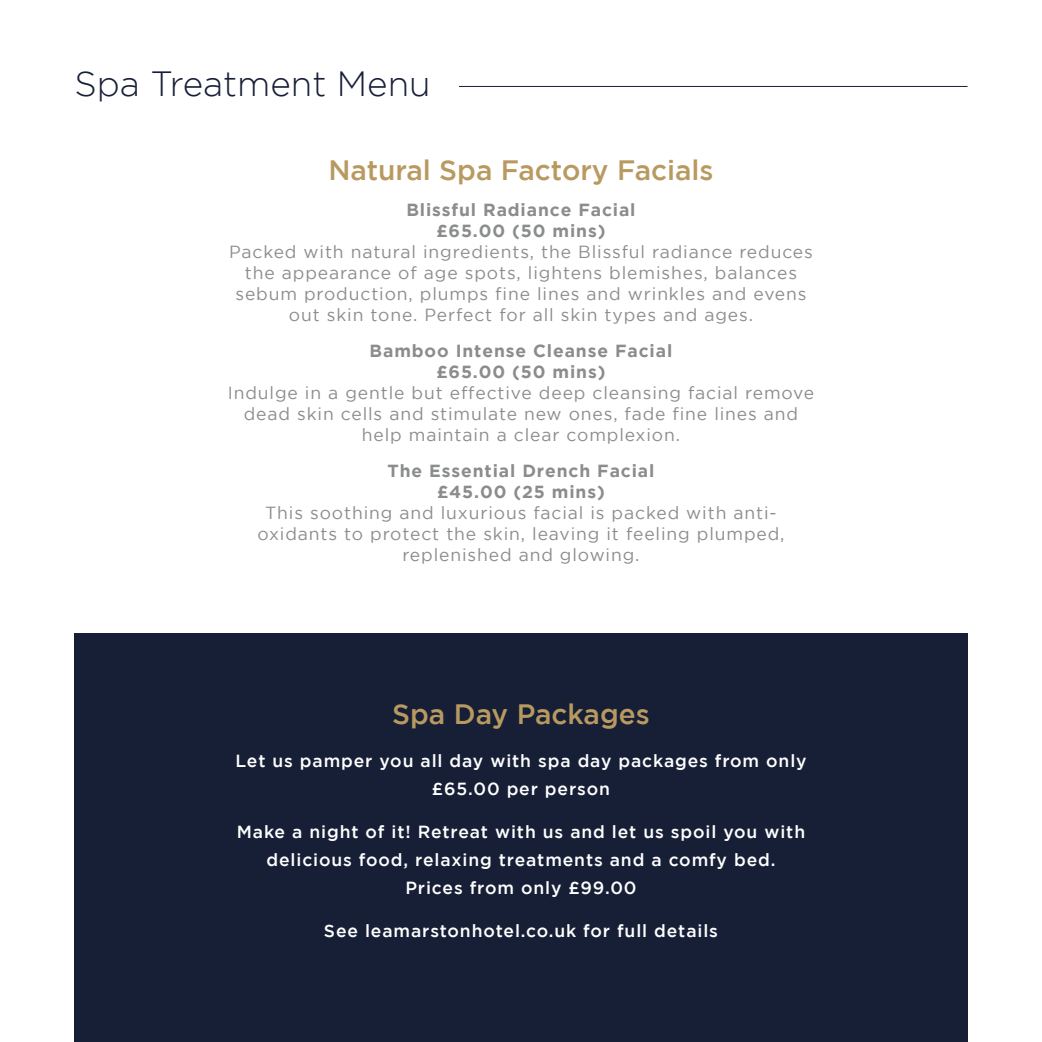
<style>
.page{position:relative;width:1042px;height:1042px;background:#fff}
.page>*{position:absolute;margin:0;border:0;box-sizing:border-box;transform-origin:0 0}
.t1{font:300 35px "Gotham";color:#171f37}
.t2{font:500 28px "Gotham";color:#b89a60}
.t3{font:17.5px/21px "Gotham";letter-spacing:.05em;color:#8b8d8d;text-align:center}
.t4{font:500 17.5px/28px "Gotham";letter-spacing:.05em;color:#fff;text-align:center}
.t5{font:700 17.5px/21px "Gotham";letter-spacing:.05em;color:#8b8d8d;text-align:center}
</style>
<div class="page">
<div style="left:74px;top:633px;width:893px;height:409px;background:#171f37"></div>
<hr style="left:459px;top:86px;width:508px;height:1px;background:#171f37">
<h1 class="t1" style="left:74px;top:65px;width:358px">Spa Treatment Menu</h1>
<h2 class="t2" style="left:328px;top:154px;width:387px">Natural Spa Factory Facials</h2>
<p class="t5" style="left:406px;top:199px;width:231px">Blissful Radiance Facial £65.00 (50 mins)</p>
<p class="t3" style="left:229px;top:241px;width:585px">Packed with natural ingredients, the Blissful radiance reduces the appearance of age spots, lightens blemishes, balances sebum production, plumps fine lines and wrinkles and evens out skin tone. Perfect for all skin types and ages.</p>
<p class="t5" style="left:370px;top:340px;width:304px">Bamboo Intense Cleanse Facial £65.00 (50 mins)</p>
<p class="t3" style="left:228px;top:382px;width:588px">Indulge in a gentle but effective deep cleansing facial remove dead skin cells and stimulate new ones, fade fine lines and help maintain a clear complexion.</p>
<p class="t5" style="left:387px;top:459px;width:268px">The Essential Drench Facial £45.00 (25 mins)</p>
<p class="t3" style="left:257px;top:502px;width:528px">This soothing and luxurious facial is packed with anti&shy;oxidants to protect the skin, leaving it feeling plumped, replenished and glowing.</p>
<h2 class="t2" style="left:392px;top:698px;width:259px">Spa Day Packages</h2>
<p class="t4" style="left:235px;top:747px;width:573px">Let us pamper you all day with spa day packages from only £65.00 per person</p>
<p class="t4" style="left:237px;top:817px;width:570px">Make a night of it! Retreat with us and let us spoil you with delicious food, relaxing treatments and a comfy bed.<br>Prices from only £99.00</p>
<p class="t4" style="left:324px;top:916px;width:395px">See leamarstonhotel.co.uk for full details</p>
</div>
